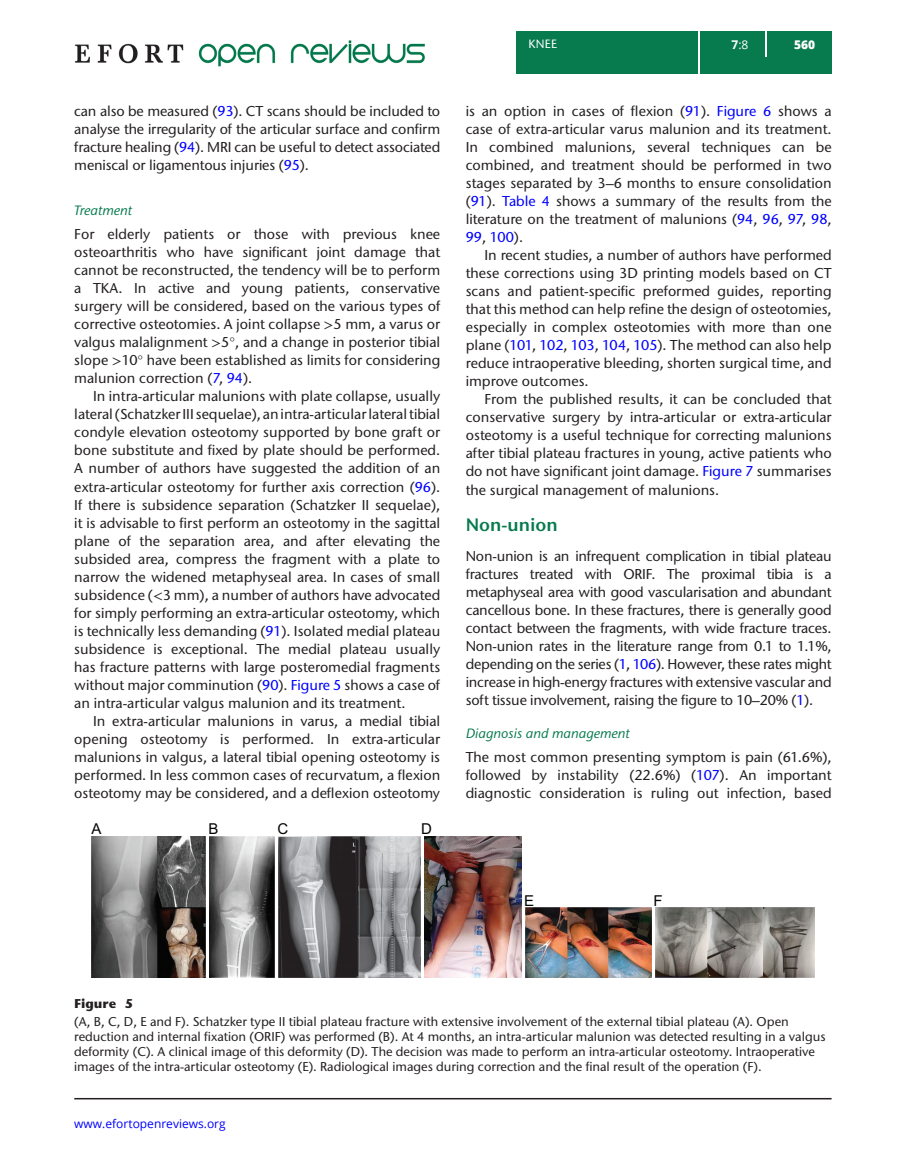
<style>
.page{position:relative;width:906px;height:1170px;background:#fff}
.page>*{position:absolute;margin:0;border:0;box-sizing:border-box;transform-origin:0 0}
.t1{font:600 18px "Stone Sans ITC Std";color:#077a4e}
.t2{font:15px "Arial";color:#040503}
.TXI{font:500 14.25px/18px "Stone Sans ITC Std";color:#231f20;text-align:justify}
.TXT{font:500 14.25px/18px "Stone Sans ITC Std";color:#231f20;text-align:justify}
.t3{font:italic 500 13.5px "Stone Sans ITC Std";color:#077a4e}
.FC{font:500 12.75px/15px "Stone Sans ITC Std";color:#231f20}
.FC-2{font:700 12.75px "Stone Sans ITC Std";color:#231f20}
.t4{font:12px "Open Sans";color:#00f}
.t5{font:500 12px "Stone Sans ITC Std";color:#fff}
.t6{font:12px "Open Sans";color:#fff}
.t7{font:800 12px "Open Sans";color:#fff}
.s1{color:#00f}
.s2{font-family:"STIX General";font-weight:400}
.s3{font-weight:700}
</style>
<div class="page">
<hr style="left:74px;top:1097px;width:757px;height:2px;background:#231f20">
<img style="left:74px;top:40px;width:351px;height:26px">
<div style="left:516px;top:31px;width:315px;height:43px;background:#077a4e"></div>
<hr style="left:698px;top:31px;width:2px;height:43px;background:#fff">
<svg style="left:765px;top:31px;width:1px;height:26px"></svg>
<img style="left:91px;top:836px;width:115px;height:140px">
<img style="left:210px;top:836px;width:64px;height:140px">
<img style="left:278px;top:836px;width:142px;height:140px">
<img style="left:424px;top:836px;width:97px;height:140px">
<img style="left:525px;top:907px;width:126px;height:69px">
<img style="left:655px;top:907px;width:159px;height:69px">
<p class="TXI" style="left:74px;top:102px;width:367px">can also be measured (<span class="s1">93</span>). CT scans should be included to analyse the irregularity of the articular surface and confirm fracture healing (<span class="s1">94</span>). MRI can be useful to detect associated meniscal or ligamentous injuries (<span class="s1">95</span>).</p>
<h2 class="t3" style="left:74px;top:202px;width:59px">Treatment</h2>
<p class="TXT" style="left:74px;top:225px;width:367px">For elderly patients or those with previous knee osteoarthritis who have significant joint damage that cannot be reconstructed, the tendency will be to perform a TKA. In active and young patients, conservative surgery will be considered, based on the various types of corrective osteotomies. A joint collapse <span class="s2">&gt;</span>5 mm, a varus or valgus malalignment <span class="s2">&gt;</span>5<span class="s2">°</span>, and a change in posterior tibial slope <span class="s2">&gt;</span>10<span class="s2">°</span> have been established as limits for considering malunion correction (<span class="s1">7</span>, <span class="s1">94</span>).</p>
<p class="TXI" style="left:74px;top:387px;width:367px;text-indent:19px">In intra-articular malunions with plate collapse, usually lateral (Schatzker III sequelae), an intra-articular lateral tibial condyle elevation osteotomy supported by bone graft or bone substitute and fixed by plate should be performed.<br>A number of authors have suggested the addition of an extra-articular osteotomy for further axis correction (<span class="s1">96</span>).<br>If there is subsidence separation (Schatzker II sequelae), it is advisable to first perform an osteotomy in the sagittal plane of the separation area, and after elevating the subsided area, compress the fragment with a plate to narrow the widened metaphyseal area. In cases of small subsidence (<span class="s2">&lt;</span>3 mm), a number of authors have advocated for simply performing an extra-articular osteotomy, which is technically less demanding (<span class="s1">91</span>). Isolated medial plateau subsidence is exceptional. The medial plateau usually has fracture patterns with large posteromedial fragments without major comminution (<span class="s1">90</span>). <span class="s1">Figure 5</span> shows a case of an intra-articular valgus malunion and its treatment.</p>
<p class="TXI" style="left:74px;top:711px;width:367px;text-indent:19px">In extra-articular malunions in varus, a medial tibial opening osteotomy is performed. In extra-articular malunions in valgus, a lateral tibial opening osteotomy is performed. In less common cases of recurvatum, a flexion osteotomy may be considered, and a deflexion osteotomy</p>
<p class="t2" style="left:91px;top:818px;width:12px">A</p>
<p class="t2" style="left:209px;top:818px;width:12px">B</p>
<p class="t2" style="left:277px;top:818px;width:12px">C</p>
<p class="t2" style="left:421px;top:818px;width:12px">D</p>
<p class="t5" style="left:528px;top:37px;width:30px">KNEE</p>
<p class="t6" style="left:731px;top:36px;width:18px"><span class="s3">7</span>:8</p>
<p class="t7" style="left:794px;top:35px;width:23px">560</p>
<p class="TXI" style="left:466px;top:102px;width:367px">is an option in cases of flexion (<span class="s1">91</span>). <span class="s1">Figure 6</span> shows a case of extra-articular varus malunion and its treatment.<br>In combined malunions, several techniques can be combined, and treatment should be performed in two stages separated by 3–6 months to ensure consolidation (<span class="s1">91</span>). <span class="s1">Table 4</span> shows a summary of the results from the literature on the treatment of malunions (<span class="s1">94</span>, <span class="s1">96</span>, <span class="s1">97</span>, <span class="s1">98</span>, <span class="s1">99</span>, <span class="s1">100</span>).</p>
<p class="TXI" style="left:466px;top:246px;width:367px;text-indent:19px">In recent studies, a number of authors have performed these corrections using 3D printing models based on CT scans and patient-specific preformed guides, reporting that this method can help refine the design of osteotomies, especially in complex osteotomies with more than one plane (<span class="s1">101</span>, <span class="s1">102</span>, <span class="s1">103</span>, <span class="s1">104</span>, <span class="s1">105</span>). The method can also help reduce intraoperative bleeding, shorten surgical time, and improve outcomes.</p>
<p class="TXI" style="left:466px;top:390px;width:367px;text-indent:19px">From the published results, it can be concluded that conservative surgery by intra-articular or extra-articular osteotomy is a useful technique for correcting malunions after tibial plateau fractures in young, active patients who do not have significant joint damage. <span class="s1">Figure 7</span> summarises the surgical management of malunions.</p>
<h1 class="t1" style="left:466px;top:513px;width:93px">Non-union</h1>
<p class="TXT" style="left:466px;top:546px;width:367px">Non-union is an infrequent complication in tibial plateau fractures treated with ORIF. The proximal tibia is a metaphyseal area with good vascularisation and abundant cancellous bone. In these fractures, there is generally good contact between the fragments, with wide fracture traces.<br>Non-union rates in the literature range from 0.1 to 1.1%, depending on the series (<span class="s1">1</span>, <span class="s1">106</span>). However, these rates might increase in high-energy fractures with extensive vascular and soft tissue involvement, raising the figure to 10–20% (<span class="s1">1</span>).</p>
<h2 class="t3" style="left:466px;top:724px;width:166px">Diagnosis and management</h2>
<p class="TXT" style="left:466px;top:747px;width:367px">The most common presenting symptom is pain (61.6%), followed by instability (22.6%) (<span class="s1">107</span>). An important diagnostic consideration is ruling out infection, based</p>
<p class="t2" style="left:524px;top:890px;width:12px">E</p>
<p class="t2" style="left:653px;top:890px;width:11px">F</p>
<p class="FC-2" style="left:74px;top:994px;width:61px">Figure 5</p>
<p class="FC" style="left:74px;top:1013px;width:753px">(A, B, C, D, E and F). Schatzker type II tibial plateau fracture with extensive involvement of the external tibial plateau (A). Open reduction and internal fixation (ORIF) was performed (B). At 4 months, an intra-articular malunion was detected resulting in a valgus deformity (C). A clinical image of this deformity (D). The decision was made to perform an intra-articular osteotomy. Intraoperative images of the intra-articular osteotomy (E). Radiological images during correction and the final result of the operation (F).</p>
<p class="t4" style="left:74px;top:1115px;width:153px">www.efortopenreviews.org</p>
</div>
